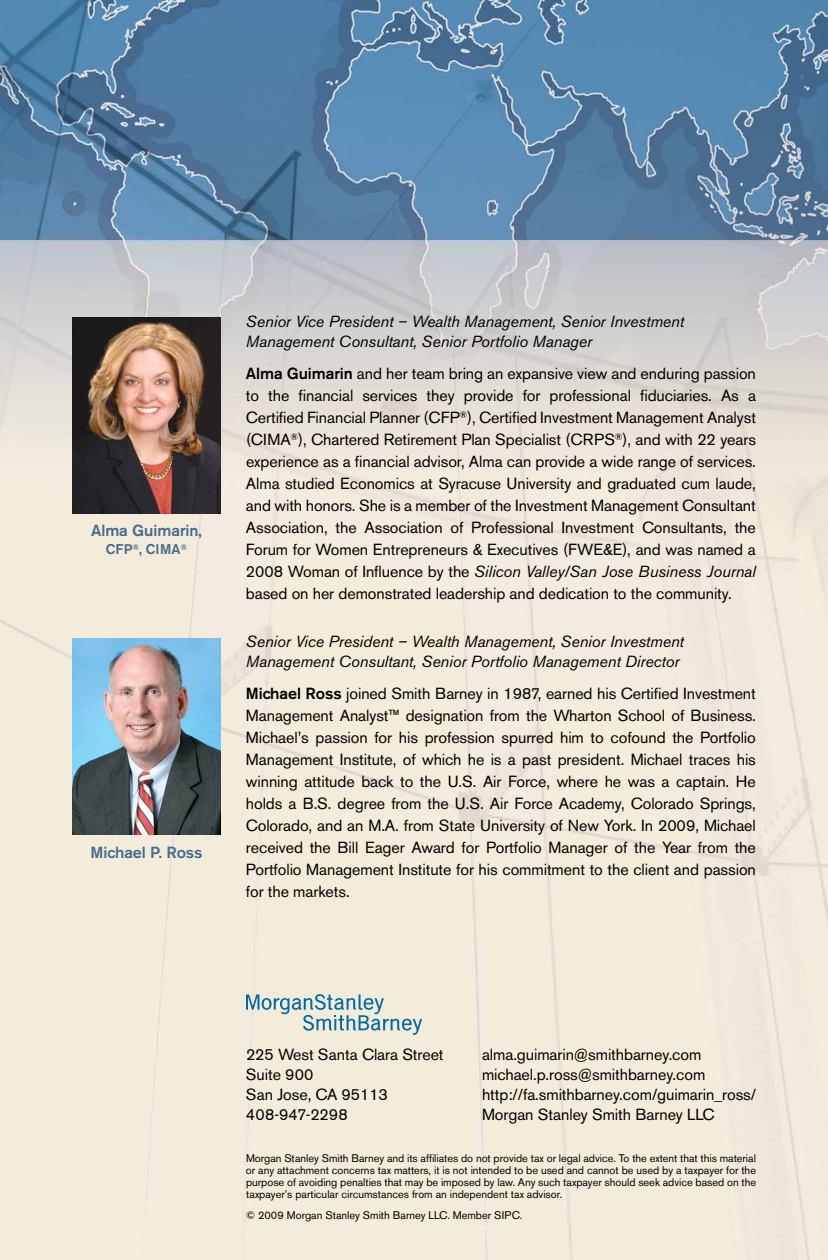
<style>
.page{position:relative;width:828px;height:1260px;background:#fff}
.page>*{position:absolute;margin:0;border:0;box-sizing:border-box;transform-origin:0 0}
.t1{font:16px/22px "Akzidenz Grotesk BE";letter-spacing:-.005em;color:#000}
.t2{font:italic 16px/20px "Akzidenz Grotesk BE";letter-spacing:-.005em;color:#000}
.t3{font:500 16px "Akzidenz Grotesk BE";letter-spacing:-.005em;color:#486b8d}
.t4{font:500 14px "Akzidenz Grotesk BE";letter-spacing:-.005em;color:#486b8d}
.t5{font:11px/12px "Akzidenz Grotesk BE";letter-spacing:-.005em;color:#000;text-align:justify}
.s1{font-weight:500}
.s2{font-style:italic}
</style>
<div class="page">
<img style="left:0;top:0;width:828px;height:1260px">
<svg style="left:246px;top:994px;width:176px;height:41px;background:#c4d3d0"></svg>
<img style="left:72px;top:318px;width:148px;height:196px">
<img style="left:72px;top:639px;width:148px;height:196px">
<p class="t3" style="left:91px;top:521px;width:112px">Alma Guimarin,</p>
<p class="t4" style="left:106px;top:541px;width:83px">CFP<sup>®</sup>, CIMA<sup>®</sup></p>
<p class="t3" style="left:91px;top:842px;width:114px">Michael P. Ross</p>
<p class="t2" style="left:246px;top:311px;width:440px">Senior Vice President – Wealth Management, Senior Investment<br>Management Consultant, Senior Portfolio Manager</p>
<p class="t1" style="left:246px;top:363px;width:512px;text-align:justify"><span class="s1">Alma Guimarin</span> and her team bring an expansive view and enduring passion to the financial services they provide for professional fiduciaries. As a Certified Financial Planner (CFP<sup>®</sup>), Certified Investment Management Analyst (CIMA<sup>®</sup>), Chartered Retirement Plan Specialist (CRPS<sup>®</sup>), and with 22 years experience as a financial advisor, Alma can provide a wide range of services.<br>Alma studied Economics at Syracuse University and graduated cum laude, and with honors. She is a member of the Investment Management Consultant Association, the Association of Professional Investment Consultants, the Forum for Women Entrepreneurs &amp; Executives (FWE&amp;E), and was named a 2008 Woman of Influence by the <span class="s2">Silicon Valley/San Jose Business Journal </span>based on her demonstrated leadership and dedication to the community.</p>
<p class="t2" style="left:246px;top:631px;width:440px">Senior Vice President – Wealth Management, Senior Investment<br>Management Consultant, Senior Portfolio Management Director</p>
<p class="t1" style="left:246px;top:683px;width:512px;text-align:justify"><span class="s1">Michael Ross</span> joined Smith Barney in 1987, earned his Certified Investment Management Analyst™ designation from the Wharton School of Business.<br>Michael’s passion for his profession spurred him to cofound the Portfolio Management Institute, of which he is a past president. Michael traces his winning attitude back to the U.S. Air Force, where he was a captain. He holds a B.S. degree from the U.S. Air Force Academy, Colorado Springs, Colorado, and an M.A. from State University of New York. In 2009, Michael received the Bill Eager Award for Portfolio Manager of the Year from the Portfolio Management Institute for his commitment to the client and passion for the markets.</p>
<p class="t1" style="left:246px;top:1044px;width:199px;line-height:20px">225 West Santa Clara Street<br>Suite 900<br>San Jose, CA 95113<br>408-947-2298</p>
<p class="t1" style="left:482px;top:1044px;width:276px;line-height:20px">alma.guimarin@smithbarney.com michael.p.ross@smithbarney.com http://fa.smithbarney.com/guimarin_ross/ Morgan Stanley Smith Barney LLC</p>
<p class="t5" style="left:246px;top:1152px;width:512px">Morgan Stanley Smith Barney and its affiliates do not provide tax or legal advice. To the extent that this material or any attachment concerns tax matters, it is not intended to be used and cannot be used by a taxpayer for the purpose of avoiding penalties that may be imposed by law. Any such taxpayer should seek advice based on the taxpayer’s particular circumstances from an independent tax advisor.</p>
<p class="t5" style="left:246px;top:1209px;width:278px">© 2009 Morgan Stanley Smith Barney LLC. Member SIPC.</p>
</div>
